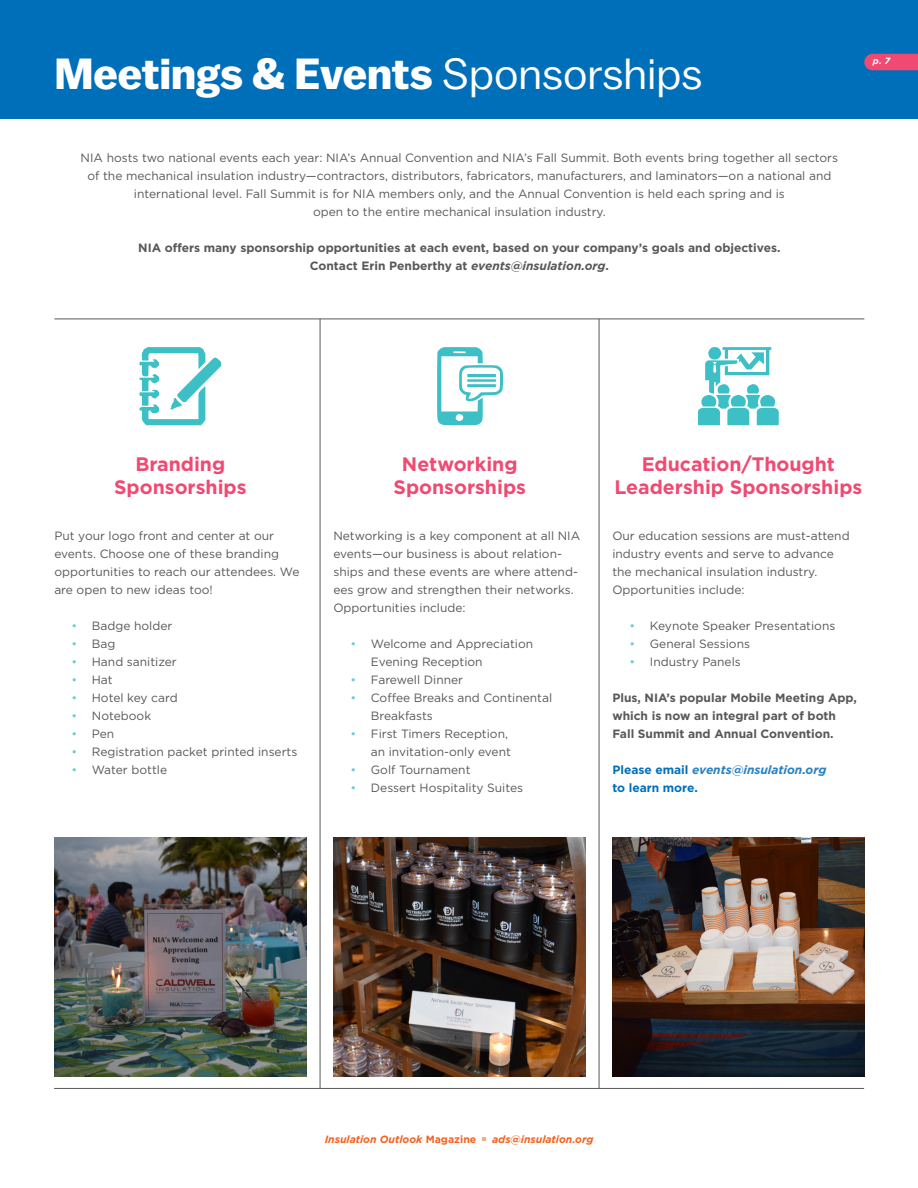
<style>
.page{position:relative;width:918px;height:1188px;background:#fff}
.page>*{position:absolute;margin:0;border:0;box-sizing:border-box;transform-origin:0 0}
.t1{font:700 43.5px "Balto";color:#fff}
.t2{font:700 19.5px/23.4px "Gotham";color:#f04a72;text-align:center}
.text{font:12px/18px "Gotham";color:#57585a}
.text_bullets{font:12px/18px "Gotham";color:#57585a}
.text-2{font:700 12px/18px "Gotham";color:#57585a;text-align:center}
.Headers_small{font:700 12px/18px "Gotham";color:#006fba}
.t3{font:italic 700 10.5px "Gotham";color:#f26221}
.t4{font:italic 700 9px "Gotham";color:#fff}
.s1{font-weight:400}
.s2{font-style:italic}
.s3{color:#6dcad0}
.s4{font-style:italic;color:#2881c4}
.s5{font-style:normal}
</style>
<div class="page">
<div style="left:0;top:0;width:918px;height:119px;background:#006fba"></div>
<hr style="left:599px;top:319px;width:1px;height:769px;background:#57585a">
<hr style="left:320px;top:319px;width:1px;height:769px;background:#57585a">
<img style="left:54px;top:838px;width:252px;height:239px">
<svg style="left:139px;top:347px;width:82px;height:78px"></svg>
<svg style="left:437px;top:347px;width:66px;height:78px"></svg>
<svg style="left:698px;top:347px;width:81px;height:78px"></svg>
<img style="left:333px;top:838px;width:252px;height:239px">
<img style="left:612px;top:838px;width:252px;height:239px">
<hr style="left:54px;top:319px;width:810px;height:1px;background:#57585a">
<hr style="left:54px;top:1088px;width:810px;height:1px;background:#57585a">
<svg style="left:864px;top:54px;width:54px;height:16px"></svg>
<p class="t1" style="left:54px;top:48px;width:650px">Meetings &amp; Events <span class="s1">Sponsorships</span></p>
<p class="text" style="left:81px;top:148px;width:759px;text-align:center">NIA hosts two national events each year: NIA’s Annual Convention and NIA’s Fall Summit. Both events bring together all sectors of the mechanical insulation industry—contractors, distributors, fabricators, manufacturers, and laminators—on a national and international level. Fall Summit is for NIA members only, and the Annual Convention is held each spring and is<br>open to the entire mechanical insulation industry.</p>
<p class="text-2" style="left:138px;top:239px;width:644px">NIA offers many sponsorship opportunities at each event, based on your company’s goals and objectives.<br>Contact Erin Penberthy at <span class="s2">events@insulation.org</span>.</p>
<p class="t4" style="left:873px;top:55px;width:19px">p. 7</p>
<p class="t2" style="left:135px;top:452px;width:91px">Branding</p>
<p class="t2" style="left:114px;top:475px;width:134px">Sponsorships</p>
<p class="text" style="left:54px;top:526px;width:247px">Put your logo front and center at our events. Choose one of these branding opportunities to reach our attendees. We are open to new ideas too!</p>
<p class="text_bullets" style="left:72px;top:616px;width:102px"><span class="s3">•</span> Badge holder</p>
<p class="text_bullets" style="left:72px;top:634px;width:45px"><span class="s3">•</span> Bag</p>
<p class="text_bullets" style="left:72px;top:652px;width:107px"><span class="s3">•</span> Hand sanitizer</p>
<p class="text_bullets" style="left:72px;top:670px;width:43px"><span class="s3">•</span> Hat</p>
<p class="text_bullets" style="left:72px;top:688px;width:108px"><span class="s3">•</span> Hotel key card</p>
<p class="text_bullets" style="left:72px;top:706px;width:81px"><span class="s3">•</span> Notebook</p>
<p class="text_bullets" style="left:72px;top:724px;width:44px"><span class="s3">•</span> Pen</p>
<p class="text_bullets" style="left:72px;top:742px;width:227px"><span class="s3">•</span> Registration packet printed inserts</p>
<p class="text_bullets" style="left:72px;top:760px;width:97px"><span class="s3">•</span> Water bottle</p>
<p class="t2" style="left:394px;top:452px;width:134px">Networking<br>Sponsorships</p>
<p class="t2" style="left:642px;top:452px;width:195px">Education/Thought</p>
<p class="t2" style="left:614px;top:475px;width:249px">Leadership Sponsorships</p>
<p class="text" style="left:333px;top:526px;width:248px">Networking is a key component at all NIA events—our business is about relation&shy;ships and these events are where attend&shy;ees grow and strengthen their networks.<br>Opportunities include:</p>
<p class="text_bullets" style="left:371px;top:634px;width:164px;text-indent:-20px"><span class="s3">•</span> Welcome and Appreciation<br>Evening Reception</p>
<p class="text_bullets" style="left:351px;top:670px;width:114px"><span class="s3">•</span> Farewell Dinner</p>
<p class="text_bullets" style="left:371px;top:688px;width:183px;text-indent:-20px"><span class="s3">•</span> Coffee Breaks and Continental<br>Breakfasts</p>
<p class="text_bullets" style="left:351px;top:724px;width:159px"><span class="s3">•</span> First Timers Reception,</p>
<p class="text_bullets" style="left:371px;top:742px;width:142px">an invitation-only event</p>
<p class="text_bullets" style="left:351px;top:760px;width:121px"><span class="s3">•</span> Golf Tournament</p>
<p class="text_bullets" style="left:351px;top:778px;width:174px"><span class="s3">•</span> Dessert Hospitality Suites</p>
<p class="text" style="left:612px;top:526px;width:239px">Our education sessions are must-attend industry events and serve to advance the mechanical insulation industry.<br>Opportunities include:</p>
<p class="text_bullets" style="left:630px;top:616px;width:207px"><span class="s3">•</span> Keynote Speaker Presentations</p>
<p class="text_bullets" style="left:630px;top:634px;width:122px"><span class="s3">•</span> General Sessions</p>
<p class="text_bullets" style="left:630px;top:652px;width:113px"><span class="s3">•</span> Industry Panels</p>
<p class="text-2" style="left:612px;top:689px;width:246px;text-align:left">Plus, NIA’s popular Mobile Meeting App, which is now an integral part of both<br>Fall Summit and Annual Convention.</p>
<p class="Headers_small" style="left:612px;top:761px;width:216px">Please email <span class="s4">events@insulation.org </span>to learn more.</p>
<p class="t3" style="left:325px;top:1132px;width:153px">Insulation Outlook <span class="s5">Magazine</span></p>
<p class="t3" style="left:492px;top:1132px;width:103px">ads@insulation.org</p>
</div>
